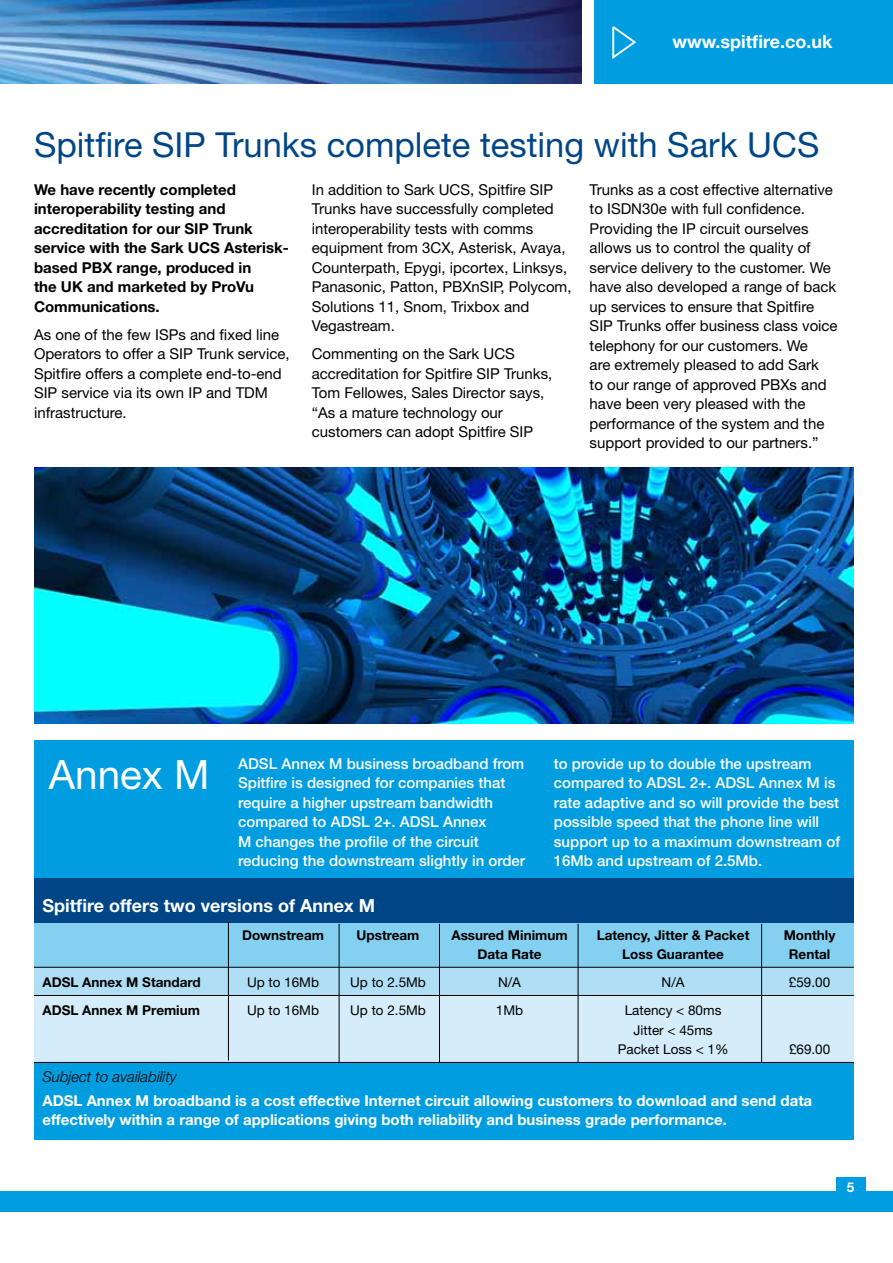
<style>
.page{position:relative;width:893px;height:1263px;background:#fff}
.page>*{position:absolute;margin:0;border:0;box-sizing:border-box;transform-origin:0 0}
.t1{font:40.5px "Helvetica Neue";color:#fff}
.t2{font:34.5px "Helvetica Neue";color:#004687}
.t3{font:700 18px "Helvetica Neue";color:#fff}
.t4{font:15px/19.5px "Helvetica Neue";color:#000}
.t5{font:500 15px/19.5px "Helvetica Neue";color:#fff}
.t6{font:700 15px/19.5px "Helvetica Neue";color:#fff}
.t7{font:700 15px/19.5px "Helvetica Neue";color:#000}
.t8{font:italic 300 15px "Helvetica Neue";color:#000}
.t9{font:700 13.5px "Helvetica Neue";color:#000}
.t10{font:13.5px/19.5px "Helvetica Neue";color:#000;text-align:center}
.t11{font:700 13.5px "Helvetica Neue";color:#fff}
</style>
<div class="page">
<div style="left:34px;top:740px;width:820px;height:400px;background:#009ee0"></div>
<div style="left:34px;top:878px;width:820px;height:51px;background:#004687"></div>
<div style="left:0;top:1191px;width:893px;height:21px;background:#009ee0"></div>
<div style="left:836px;top:1177px;width:30px;height:20px;background:#009ee0"></div>
<div style="left:595px;top:0;width:298px;height:84px;background:#009ee0"></div>
<svg style="left:612px;top:26px;width:25px;height:33px"></svg>
<img style="left:0;top:0;width:581px;height:84px">
<div style="left:34px;top:996px;width:820px;height:66px;background:#d5edfa"></div>
<div style="left:34px;top:967px;width:820px;height:29px;background:#b0dff5"></div>
<div style="left:34px;top:924px;width:820px;height:43px;background:#84d0f0"></div>
<hr style="left:34px;top:967px;width:820px;height:1px;background:#000">
<hr style="left:34px;top:995px;width:820px;height:1px;background:#000">
<hr style="left:34px;top:1062px;width:820px;height:1px;background:#000">
<hr style="left:339px;top:924px;width:1px;height:138px;background:#000">
<hr style="left:439px;top:924px;width:1px;height:138px;background:#000">
<hr style="left:578px;top:924px;width:1px;height:138px;background:#000">
<hr style="left:761px;top:924px;width:1px;height:138px;background:#000">
<hr style="left:228px;top:922px;width:1px;height:138px;background:#000">
<img style="left:34px;top:468px;width:820px;height:256px">
<p class="t3" style="left:673px;top:31px;width:161px">www.spitfire.co.uk</p>
<h2 class="t2" style="left:34px;top:124px;width:787px">Spitfire SIP Trunks complete testing with Sark UCS</h2>
<p class="t7" style="left:34px;top:179px;width:256px">We have recently completed interoperability testing and accreditation for our SIP Trunk service with the Sark UCS Asterisk&shy;based PBX range, produced in<br>the UK and marketed by ProVu<br>Communications.</p>
<p class="t4" style="left:34px;top:324px;width:257px">As one of the few ISPs and fixed line<br>Operators to offer a SIP Trunk service,<br>Spitfire offers a complete end-to-end<br>SIP service via its own IP and TDM infrastructure.</p>
<p class="t4" style="left:312px;top:179px;width:261px">In addition to Sark UCS, Spitfire SIP Trunks have successfully completed interoperability tests with comms equipment from 3CX, Asterisk, Avaya, Counterpath, Epygi, ipcortex, Linksys, Panasonic, Patton, PBXnSIP, Polycom, Solutions 11, Snom, Trixbox and Vegastream.</p>
<p class="t4" style="left:312px;top:344px;width:242px">Commenting on the Sark UCS accreditation for Spitfire SIP Trunks,<br>Tom Fellowes, Sales Director says, “As a mature technology our customers can adopt Spitfire SIP</p>
<p class="t4" style="left:590px;top:179px;width:250px">Trunks as a cost effective alternative to ISDN30e with full confidence.<br>Providing the IP circuit ourselves allows us to control the quality of service delivery to the customer. We have also developed a range of back up services to ensure that Spitfire SIP Trunks offer business class voice telephony for our customers. We<br>are extremely pleased to add Sark<br>to our range of approved PBXs and have been very pleased with the performance of the system and the support provided to our partners.”</p>
<h1 class="t1" style="left:49px;top:750px;width:162px">Annex M</h1>
<p class="t5" style="left:238px;top:753px;width:289px">ADSL Annex M business broadband from Spitfire is designed for companies that require a higher upstream bandwidth compared to ADSL 2+. ADSL Annex<br>M changes the profile of the circuit reducing the downstream slightly in order</p>
<p class="t5" style="left:554px;top:753px;width:288px">to provide up to double the upstream compared to ADSL 2+. ADSL Annex M is rate adaptive and so will provide the best possible speed that the phone line will support up to a maximum downstream of 16Mb and upstream of 2.5Mb.</p>
<p class="t3" style="left:43px;top:894px;width:334px">Spitfire offers two versions of Annex M</p>
<p class="t9" style="left:242px;top:926px;width:83px">Downstream</p>
<p class="t9" style="left:357px;top:926px;width:64px">Upstream</p>
<p class="t9" style="left:451px;top:926px;width:118px">Assured Minimum</p>
<p class="t9" style="left:597px;top:926px;width:154px">Latency, Jitter &amp; Packet</p>
<p class="t9" style="left:784px;top:926px;width:53px">Monthly</p>
<p class="t9" style="left:478px;top:946px;width:66px">Data Rate</p>
<p class="t9" style="left:622px;top:946px;width:103px">Loss Guarantee</p>
<p class="t9" style="left:789px;top:946px;width:43px">Rental</p>
<p class="t9" style="left:43px;top:974px;width:160px">ADSL Annex M Standard</p>
<p class="t10" style="left:247px;top:972px;width:74px">Up to 16Mb</p>
<p class="t10" style="left:350px;top:972px;width:77px">Up to 2.5Mb</p>
<p class="t10" style="left:498px;top:972px;width:24px">N/A</p>
<p class="t10" style="left:662px;top:972px;width:24px">N/A</p>
<p class="t10" style="left:789px;top:972px;width:43px">£59.00</p>
<p class="t9" style="left:43px;top:1002px;width:159px">ADSL Annex M Premium</p>
<p class="t10" style="left:247px;top:1000px;width:74px">Up to 16Mb</p>
<p class="t10" style="left:350px;top:1000px;width:77px">Up to 2.5Mb</p>
<p class="t10" style="left:496px;top:1000px;width:29px">1Mb</p>
<p class="t10" style="left:618px;top:1000px;width:112px">Latency &lt; 80ms<br>Jitter &lt; 45ms<br>Packet Loss &lt; 1%</p>
<p class="t10" style="left:789px;top:1039px;width:43px">£69.00</p>
<p class="t8" style="left:43px;top:1068px;width:136px">Subject to availability</p>
<p class="t6" style="left:43px;top:1090px;width:771px">ADSL Annex M broadband is a cost effective Internet circuit allowing customers to download and send data effectively within a range of applications giving both reliability and business grade performance.</p>
<p class="t11" style="left:847px;top:1179px;width:9px">5</p>
</div>
